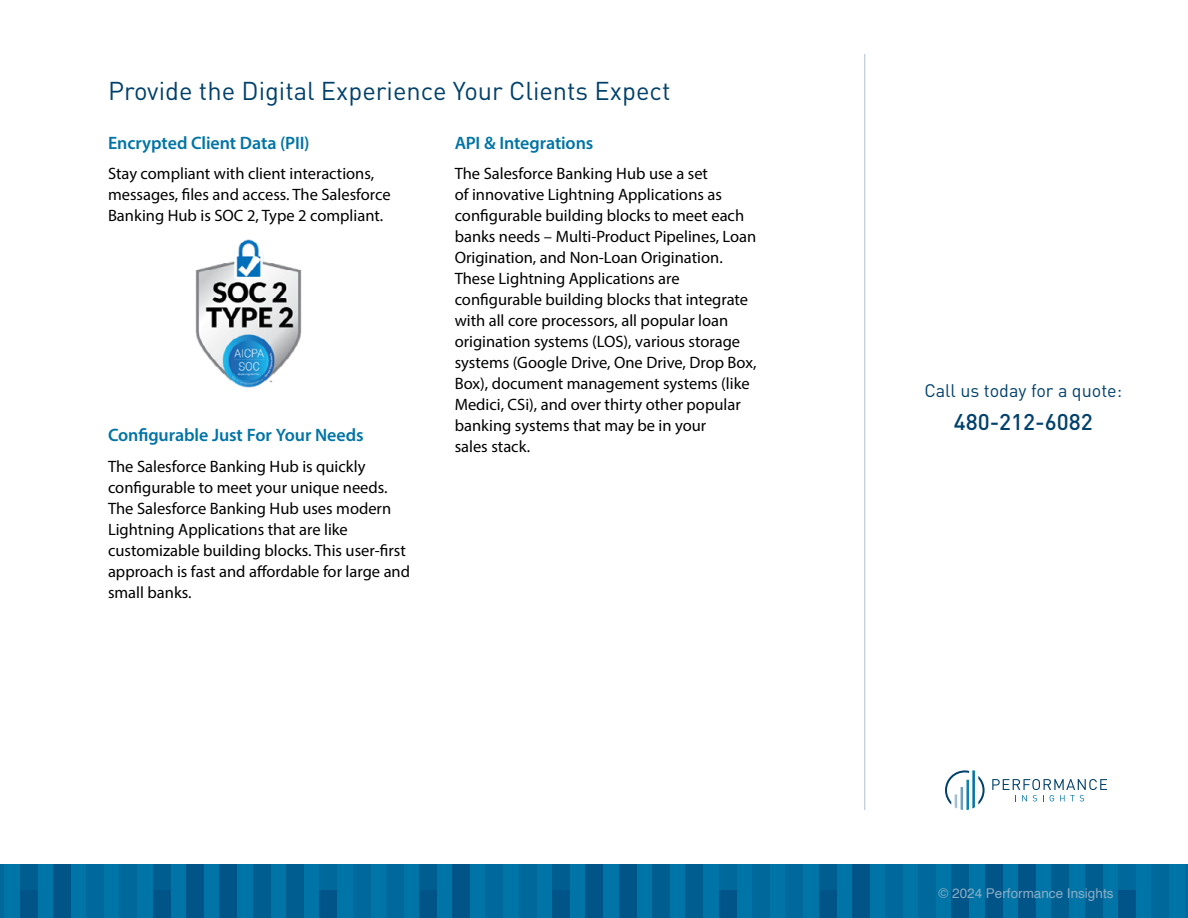
<style>
.page{position:relative;width:1188px;height:918px;background:#fff}
.page>*{position:absolute;margin:0;border:0;box-sizing:border-box;transform-origin:0 0}
.t1{font:25.5px "DIN Pro";color:#00416b}
.t2{font:500 22.5px "DIN Pro";color:#00416b}
.t3{font:600 18px "Myriad Pro";letter-spacing:-.005em;color:#0074a6}
.t4{font:18px "DIN Pro";color:#00416b}
.t5{font:16.5px/21px "Myriad Pro";color:#000}
.t6{font:13.5px "Helvetica";color:#8aadc6}
</style>
<div class="page">
<svg style="left:0;top:864px;width:1188px;height:54px;background:#00679a"></svg>
<svg style="left:992px;top:779px;width:115px;height:22px"></svg>
<svg style="left:945px;top:770px;width:40px;height:40px"></svg>
<hr style="left:864px;top:54px;width:1px;height:756px;background:#b1c1d0">
<img style="left:195px;top:239px;width:107px;height:149px">
<h1 class="t1" style="left:108px;top:71px;width:564px">Provide the Digital Experience Your Clients Expect</h1>
<p class="t3" style="left:108px;top:131px;width:203px">Encrypted Client Data (PII)</p>
<p class="t5" style="left:108px;top:163px;width:284px">Stay compliant with client interactions, messages, files and access. The Salesforce<br>Banking Hub is SOC 2, Type 2 compliant.</p>
<p class="t3" style="left:108px;top:423px;width:257px">Configurable Just For Your Needs</p>
<p class="t5" style="left:108px;top:456px;width:304px">The Salesforce Banking Hub is quickly configurable to meet your unique needs.<br>The Salesforce Banking Hub uses modern Lightning Applications that are like customizable building blocks. This user-first approach is fast and affordable for large and small banks.</p>
<p class="t3" style="left:455px;top:131px;width:140px">API &amp; Integrations</p>
<p class="t5" style="left:455px;top:163px;width:303px">The Salesforce Banking Hub use a set<br>of innovative Lightning Applications as configurable building blocks to meet each banks needs – Multi-Product Pipelines, Loan Origination, and Non-Loan Origination.<br>These Lightning Applications are configurable building blocks that integrate with all core processors, all popular loan origination systems (LOS), various storage systems (Google Drive, One Drive, Drop Box, Box), document management systems (like Medici, CSi), and over thirty other popular banking systems that may be in your<br>sales stack.</p>
<p class="t4" style="left:924px;top:376px;width:199px">Call us today for a quote:</p>
<h2 class="t2" style="left:954px;top:404px;width:141px">480-212-6082</h2>
<p class="t6" style="left:938px;top:883px;width:177px">© 2024 Performance Insights</p>
</div>
